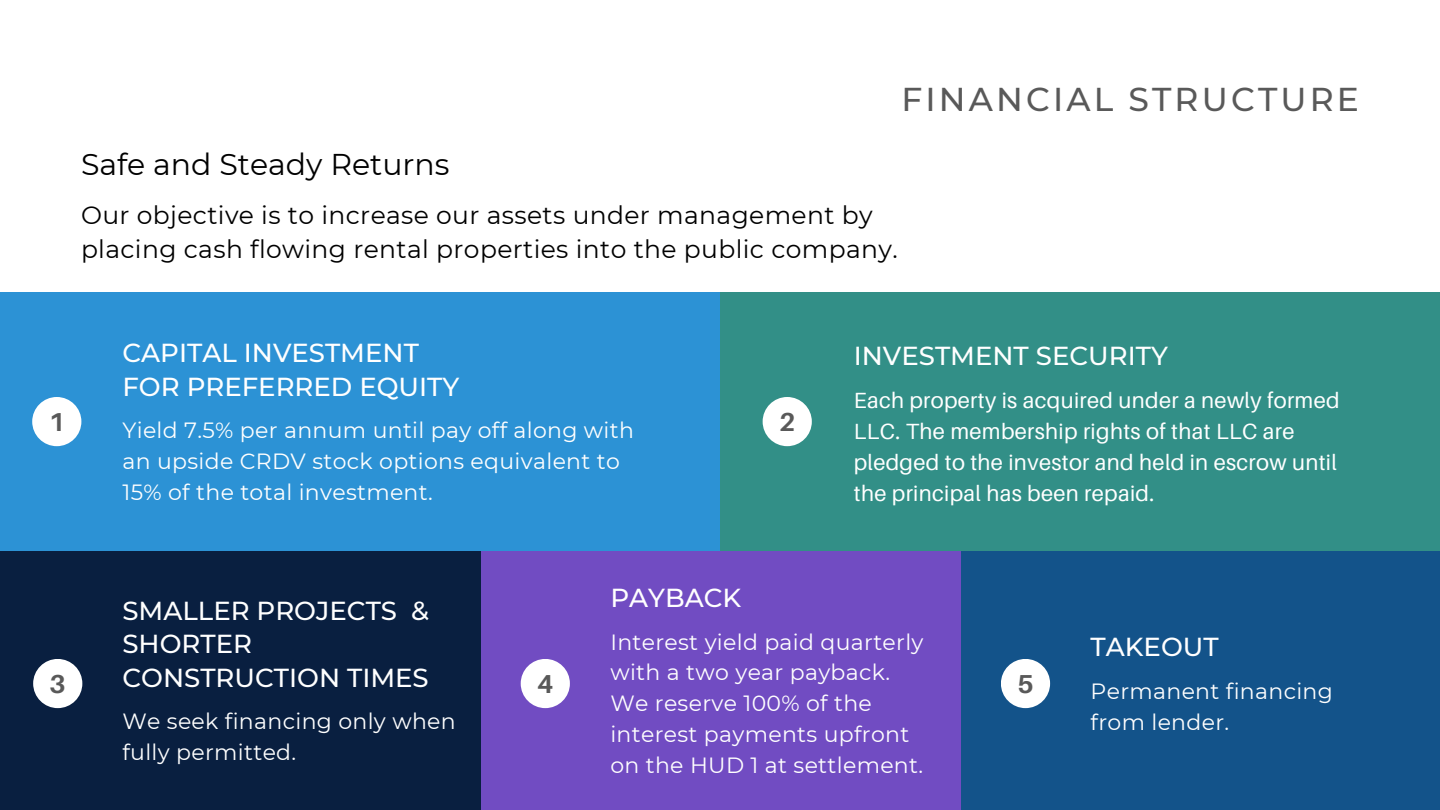
<style>
.page{position:relative;width:1440px;height:810px;background:#fff}
.page>*{position:absolute;margin:0;border:0;box-sizing:border-box;transform-origin:0 0}
.t1{font:500 33px "Montserrat";letter-spacing:.095em;color:#595959}
.t2{font:30px "Montserrat";color:#000}
.t3{font:500 26px/33.8px "Montserrat";color:#fff}
.t4{font:700 26px "Aileron";color:#595959}
.t5{font:25px/34.5px "Montserrat";letter-spacing:.015em;color:#000}
.t6{font:22px/30.8px "Montserrat";letter-spacing:.015em;color:#fff}
.t7{font:22px/30.8px "Aileron";letter-spacing:.015em;color:#fff}
</style>
<div class="page">
<div style="left:960px;top:551px;width:480px;height:259px;background:#13538a"></div>
<div style="left:480px;top:551px;width:480px;height:259px;background:#714cc2"></div>
<div style="left:720px;top:292px;width:720px;height:259px;background:#328f87"></div>
<div style="left:0;top:292px;width:720px;height:259px;background:#2c92d5"></div>
<div style="left:0;top:551px;width:480px;height:259px;background:#091f40"></div>
<div style="left:32px;top:397px;width:49px;height:49px;background:#fff;border-radius:50%"></div>
<div style="left:521px;top:659px;width:49px;height:49px;background:#fff;border-radius:50%"></div>
<div style="left:1001px;top:659px;width:49px;height:49px;background:#fff;border-radius:50%"></div>
<div style="left:763px;top:397px;width:49px;height:49px;background:#fff;border-radius:50%"></div>
<div style="left:33px;top:659px;width:49px;height:49px;background:#fff;border-radius:50%"></div>
<p class="t1" style="left:902px;top:80px;width:459px">FINANCIAL STRUCTURE</p>
<p class="t2" style="left:81px;top:146px;width:370px">Safe and Steady Returns</p>
<p class="t5" style="left:81px;top:198px;width:818px">Our objective is to increase our assets under management by placing cash flowing rental properties into the public company.</p>
<p class="t4" style="left:49px;top:406px;width:18px">1</p>
<p class="t3" style="left:122px;top:336px;width:298px">CAPITAL INVESTMENT</p>
<p class="t3" style="left:122px;top:370px;width:338px">FOR PREFERRED EQUITY</p>
<p class="t6" style="left:122px;top:415px;width:513px">Yield 7.5% per annum until pay off along with an upside CRDV stock options equivalent to<br>15% of the total investment.</p>
<p class="t4" style="left:779px;top:406px;width:18px">2</p>
<p class="t3" style="left:854px;top:339px;width:316px">INVESTMENT SECURITY</p>
<p class="t7" style="left:854px;top:385px;width:487px">Each property is acquired under a newly formed LLC. The membership rights of that LLC are pledged to the investor and held in escrow until the principal has been repaid.</p>
<p class="t4" style="left:50px;top:668px;width:18px">3</p>
<p class="t3" style="left:122px;top:593px;width:308px">SMALLER PROJECTS &amp;<br>SHORTER<br>CONSTRUCTION TIMES</p>
<p class="t6" style="left:122px;top:706px;width:335px">We seek financing only when fully permitted.</p>
<p class="t3" style="left:610px;top:581px;width:132px">PAYBACK</p>
<p class="t6" style="left:610px;top:626px;width:315px">Interest yield paid quarterly with a two year payback.<br>We reserve 100% of the interest payments upfront on the HUD 1 at settlement.</p>
<p class="t4" style="left:537px;top:668px;width:18px">4</p>
<p class="t4" style="left:1017px;top:668px;width:18px">5</p>
<p class="t3" style="left:1091px;top:630px;width:130px">TAKEOUT</p>
<p class="t6" style="left:1091px;top:675px;width:244px">Permanent financing from lender.</p>
</div>
